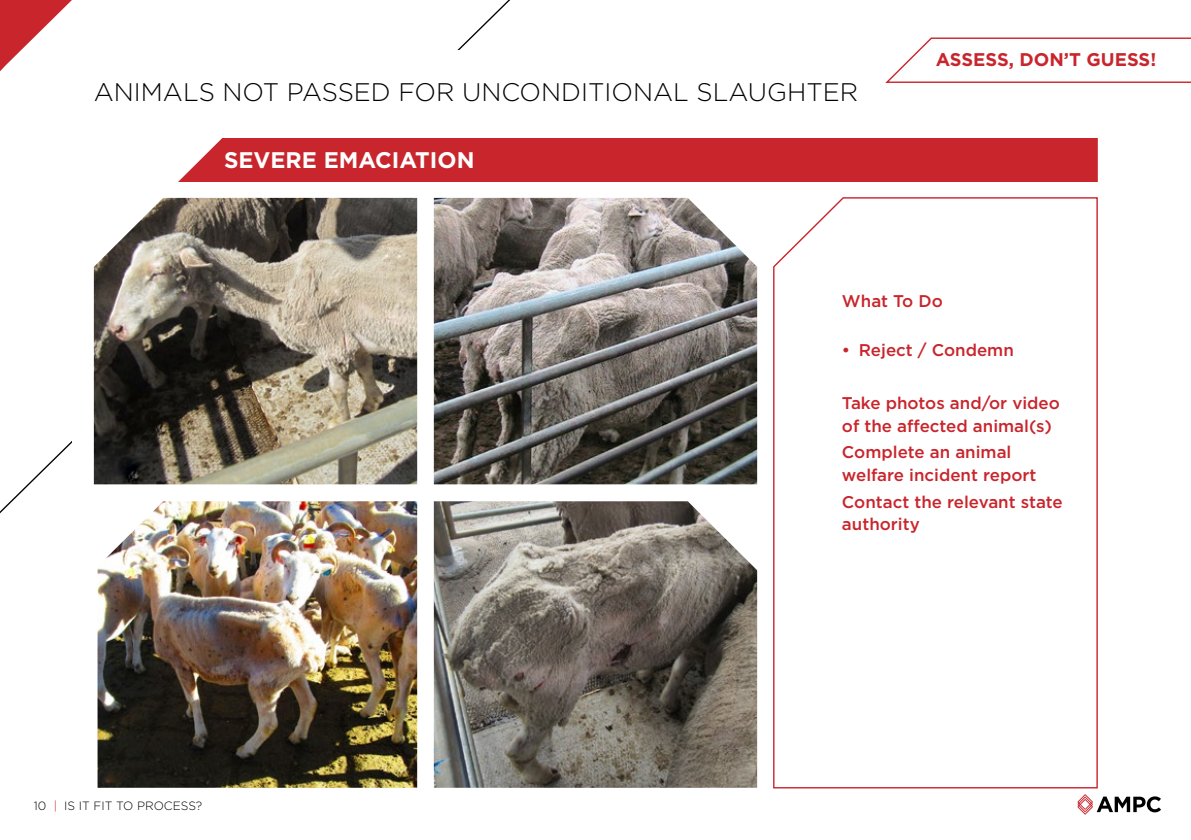
<style>
.page{position:relative;width:1191px;height:840px;background:#fff}
.page>*{position:absolute;margin:0;border:0;box-sizing:border-box;transform-origin:0 0}
.t1{font:300 25.4px "Gotham";color:#000}
.t2{font:700 22.6px "Gotham";color:#fff}
.t3{font:700 18.4px "Gotham";color:#c9252c}
.t4{font:500 17px/22.6px "Gotham";color:#c9252c}
.t5{font:300 12px "Gotham";color:#000}
.s1{color:#c9252c}
</style>
<div class="page">
<svg style="left:1077px;top:794px;width:84px;height:20px"></svg>
<svg style="left:0;top:441px;width:98px;height:340px"></svg>
<div style="left:72px;top:51px;width:821px;height:566px;background:#fff"></div>
<img style="left:94px;top:198px;width:323px;height:286px">
<img style="left:434px;top:198px;width:323px;height:286px">
<div style="left:178px;top:138px;width:919px;height:44px;background:#c9252c"></div>
<svg style="left:0;top:0;width:72px;height:71px"></svg>
<img style="left:98px;top:501px;width:319px;height:286px">
<img style="left:434px;top:501px;width:323px;height:286px">
<svg style="left:885px;top:37px;width:306px;height:46px"></svg>
<svg style="left:773px;top:197px;width:325px;height:591px"></svg>
<p class="t1" style="left:94px;top:78px;width:765px">ANIMALS NOT PASSED FOR UNCONDITIONAL SLAUGHTER</p>
<p class="t2" style="left:224px;top:146px;width:252px">SEVERE EMACIATION</p>
<p class="t3" style="left:935px;top:49px;width:222px">ASSESS, DON’T GUESS!</p>
<p class="t5" style="left:34px;top:798px;width:170px">10 <span class="s1">|</span> IS IT FIT TO PROCESS?</p>
<p class="t4" style="left:842px;top:289px;width:102px">What To Do</p>
<p class="t4" style="left:842px;top:338px;width:173px">• Reject / Condemn</p>
<p class="t4" style="left:842px;top:391px;width:219px">Take photos and/or video of the affected animal(s)</p>
<p class="t4" style="left:842px;top:440px;width:196px">Complete an animal welfare incident report</p>
<p class="t4" style="left:842px;top:489px;width:222px">Contact the relevant state authority</p>
</div>
